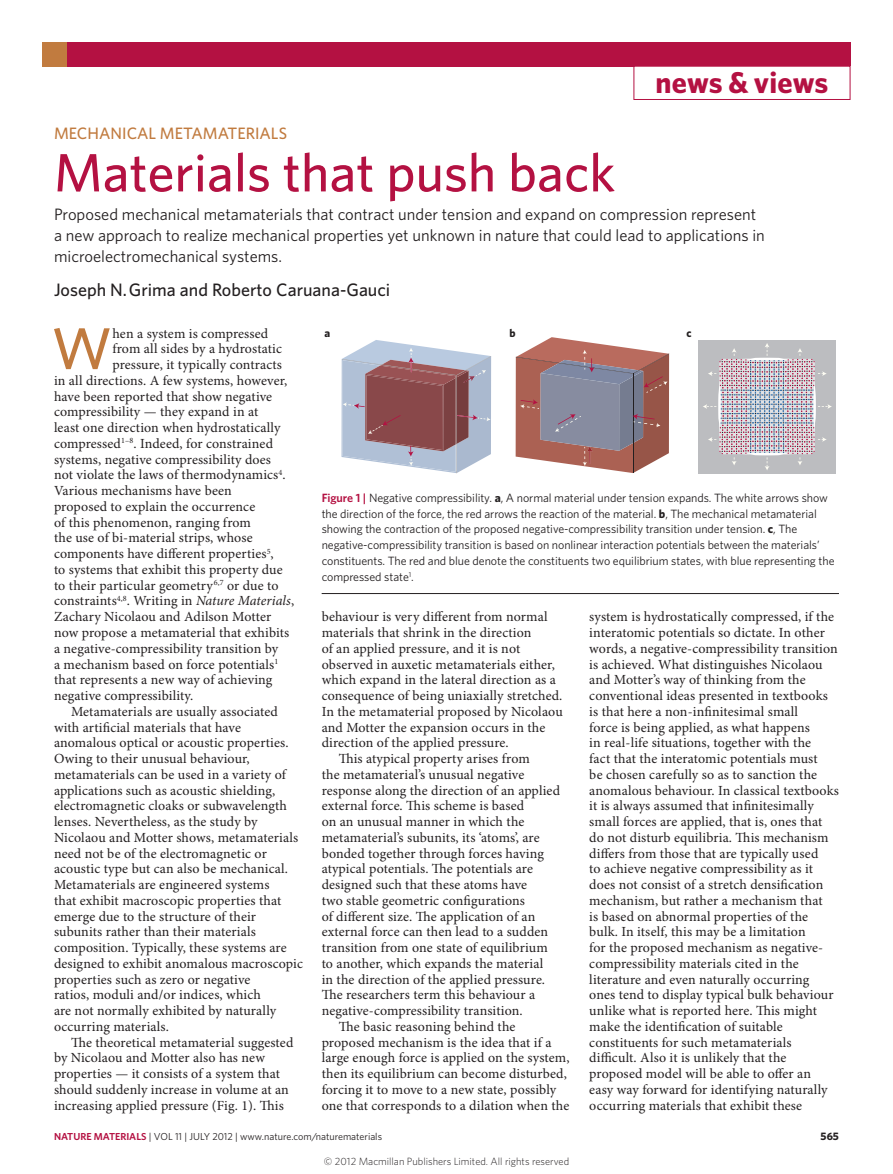
<style>
.page{position:relative;width:893px;height:1174px;background:#fff}
.page>*{position:absolute;margin:0;border:0;box-sizing:border-box;transform-origin:0 0}
.Body_first_w_drop_c{font:500 59.1px "Whitney";color:#c17b3f}
.Title{font:500 54px "Whitney";color:#b41142}
.t1{font:700 30px "Whitney";color:#b41142}
.Author{font:500 18px "Whitney";color:#231f20}
.Standfirst{font:16.5px/21px "Whitney";color:#231f20}
.Subject{font:500 16.5px "Whitney";color:#c17b3f}
.Body_text{font:13.95px/15.8px "Minion Pro";letter-spacing:.01em;color:#231f20}
.Body_first_w_drop_c-2{font:13.95px "Minion Pro";letter-spacing:.01em;color:#231f20}
.Figure_caption{font:12px/15.8px "Whitney";letter-spacing:-.005em;color:#231f20}
.t2{font:700 11.4px "Whitney";color:#231f20}
.t3{font:700 10.8px "Whitney";color:#231f20}
.t4{font:300 10.5px "Whitney";color:#231f20}
.t5{font:10.2px "Whitney";color:#231f20}
.s1{font-style:italic}
.s2{font-weight:600;color:#b41142}
.s3{font-weight:700}
</style>
<div class="page">
<div style="left:43px;top:43px;width:807px;height:24px;background:#b41142"></div>
<div style="left:43px;top:43px;width:24px;height:24px;background:#c17b3f"></div>
<div style="left:633px;top:66px;width:217px;height:34px;border:1px solid #b41142"></div>
<div style="left:699px;top:340px;width:137px;height:133px;background:#bcbdc0"></div>
<svg style="left:703px;top:343px;width:129px;height:127px"></svg>
<svg style="left:341px;top:340px;width:150px;height:133px;background:#ab98a2"></svg>
<svg style="left:516px;top:337px;width:153px;height:136px;background:#a48486"></svg>
<hr style="left:322px;top:593px;width:517px;height:1px;background:#231f20">
<p class="t1" style="left:656px;top:62px;width:174px">news &amp; views</p>
<p class="Subject" style="left:54px;top:122px;width:235px">MECHANICAL METAMATERIALS</p>
<p class="Title" style="left:54px;top:137px;width:563px">Materials that push back</p>
<p class="Standfirst" style="left:54px;top:203px;width:712px">Proposed mechanical metamaterials that contract under tension and expand on compression represent a new approach to realize mechanical properties yet unknown in nature that could lead to applications in microelectromechanical systems.</p>
<p class="Author" style="left:54px;top:278px;width:338px">Joseph N. Grima and Roberto Caruana-Gauci</p>
<p class="t2" style="left:325px;top:326px;width:7px">a</p>
<p class="t2" style="left:686px;top:326px;width:7px">c</p>
<p class="Body_first_w_drop_c" style="left:52px;top:309px;width:62px">W</p>
<p class="Body_first_w_drop_c-2" style="left:112px;top:325px;width:157px">hen a system is compressed</p>
<p class="t2" style="left:510px;top:326px;width:8px">b</p>
<p class="Body_first_w_drop_c-2" style="left:112px;top:340px;width:171px">from all sides by a hydrostatic</p>
<p class="Body_first_w_drop_c-2" style="left:112px;top:356px;width:171px">pressure, it typically contracts</p>
<p class="Body_first_w_drop_c-2" style="left:54px;top:372px;width:235px">in all directions. A few systems, however,</p>
<p class="Body_first_w_drop_c-2" style="left:54px;top:388px;width:220px">have been reported that show negative</p>
<p class="Body_first_w_drop_c-2" style="left:54px;top:403px;width:206px">compressibility — they expand in at</p>
<p class="Body_first_w_drop_c-2" style="left:54px;top:419px;width:228px">least one direction when hydrostatically</p>
<p class="Body_first_w_drop_c-2" style="left:54px;top:435px;width:221px">compressed<sup>1–8</sup>. Indeed, for constrained</p>
<p class="Body_first_w_drop_c-2" style="left:54px;top:451px;width:219px">systems, negative compressibility does</p>
<p class="Body_first_w_drop_c-2" style="left:54px;top:466px;width:233px">not violate the laws of thermodynamics<sup>4</sup>.</p>
<p class="Body_first_w_drop_c-2" style="left:54px;top:482px;width:179px">Various mechanisms have been</p>
<p class="Body_first_w_drop_c-2" style="left:54px;top:498px;width:203px">proposed to explain the occurrence</p>
<p class="Body_first_w_drop_c-2" style="left:54px;top:514px;width:199px">of this phenomenon, ranging from</p>
<p class="Body_first_w_drop_c-2" style="left:54px;top:529px;width:200px">the use of bi-material strips, whose</p>
<p class="Body_first_w_drop_c-2" style="left:54px;top:545px;width:221px">components have different properties<sup>5</sup>,</p>
<p class="Body_first_w_drop_c-2" style="left:54px;top:561px;width:230px">to systems that exhibit this property due</p>
<p class="Body_first_w_drop_c-2" style="left:54px;top:577px;width:226px">to their particular geometry<sup>6,7</sup> or due to</p>
<p class="Body_first_w_drop_c-2" style="left:54px;top:592px;width:242px">constraints<sup>4,8</sup>. Writing in <span class="s1">Nature Materials</span>,</p>
<p class="Body_first_w_drop_c-2" style="left:54px;top:608px;width:219px">Zachary Nicolaou and Adilson Motter</p>
<p class="Body_first_w_drop_c-2" style="left:54px;top:624px;width:237px">now propose a metamaterial that exhibits</p>
<p class="Body_first_w_drop_c-2" style="left:54px;top:640px;width:226px">a negative-compressibility transition by</p>
<p class="Body_first_w_drop_c-2" style="left:54px;top:655px;width:226px">a mechanism based on force potentials<sup>1</sup></p>
<p class="Body_first_w_drop_c-2" style="left:54px;top:671px;width:220px">that represents a new way of achieving</p>
<p class="Body_first_w_drop_c-2" style="left:54px;top:687px;width:141px">negative compressibility.</p>
<p class="Body_text" style="left:54px;top:704px;width:250px;text-indent:17px">Metamaterials are usually associated with artificial materials that have anomalous optical or acoustic properties.<br>Owing to their unusual behaviour, metamaterials can be used in a variety of applications such as acoustic shielding, electromagnetic cloaks or subwavelength lenses. Nevertheless, as the study by Nicolaou and Motter shows, metamaterials need not be of the electromagnetic or acoustic type but can also be mechanical.<br>Metamaterials are engineered systems<br>that exhibit macroscopic properties that emerge due to the structure of their subunits rather than their materials composition. Typically, these systems are designed to exhibit anomalous macroscopic properties such as zero or negative<br>ratios, moduli and/or indices, which<br>are not normally exhibited by naturally occurring materials.</p>
<p class="Body_text" style="left:54px;top:1034px;width:241px;text-indent:17px">The theoretical metamaterial suggested by Nicolaou and Motter also has new properties — it consists of a system that should suddenly increase in volume at an increasing applied pressure (Fig. 1). This</p>
<p class="Figure_caption" style="left:322px;top:489px;width:514px"><span class="s2">Figure 1 |</span> Negative compressibility. <span class="s3">a</span>, A normal material under tension expands. The white arrows show the direction of the force, the red arrows the reaction of the material. <span class="s3">b</span>, The mechanical metamaterial showing the contraction of the proposed negative-compressibility transition under tension. <span class="s3">c</span>, The negative-compressibility transition is based on nonlinear interaction potentials between the materials’ constituents. The red and blue denote the constituents two equilibrium states, with blue representing the compressed state<sup>1</sup>.</p>
<p class="Body_text" style="left:322px;top:609px;width:243px">behaviour is very different from normal materials that shrink in the direction<br>of an applied pressure, and it is not observed in auxetic metamaterials either, which expand in the lateral direction as a consequence of being uniaxially stretched.<br>In the metamaterial proposed by Nicolaou and Motter the expansion occurs in the direction of the applied pressure.</p>
<p class="Body_text" style="left:322px;top:751px;width:240px;text-indent:17px">This atypical property arises from<br>the metamaterial’s unusual negative response along the direction of an applied external force. This scheme is based<br>on an unusual manner in which the metamaterial’s subunits, its ‘atoms’, are bonded together through forces having atypical potentials. The potentials are designed such that these atoms have<br>two stable geometric configurations<br>of different size. The application of an external force can then lead to a sudden transition from one state of equilibrium to another, which expands the material<br>in the direction of the applied pressure.<br>The researchers term this behaviour a negative-compressibility transition.</p>
<p class="Body_text" style="left:322px;top:1019px;width:250px;text-indent:17px">The basic reasoning behind the proposed mechanism is the idea that if a large enough force is applied on the system, then its equilibrium can become disturbed, forcing it to move to a new state, possibly one that corresponds to a dilation when the</p>
<p class="Body_text" style="left:589px;top:609px;width:251px">system is hydrostatically compressed, if the interatomic potentials so dictate. In other words, a negative-compressibility transition is achieved. What distinguishes Nicolaou and Motter’s way of thinking from the conventional ideas presented in textbooks is that here a non-infinitesimal small<br>force is being applied, as what happens<br>in real-life situations, together with the<br>fact that the interatomic potentials must<br>be chosen carefully so as to sanction the anomalous behaviour. In classical textbooks it is always assumed that infinitesimally small forces are applied, that is, ones that do not disturb equilibria. This mechanism differs from those that are typically used<br>to achieve negative compressibility as it does not consist of a stretch densification mechanism, but rather a mechanism that<br>is based on abnormal properties of the bulk. In itself, this may be a limitation<br>for the proposed mechanism as negative&shy;compressibility materials cited in the literature and even naturally occurring<br>ones tend to display typical bulk behaviour unlike what is reported here. This might make the identification of suitable constituents for such metamaterials difficult. Also it is unlikely that the proposed model will be able to offer an<br>easy way forward for identifying naturally occurring materials that exhibit these</p>
<p class="t5" style="left:54px;top:1129px;width:330px"><span class="s2">NATURE MATERIALS</span> | VOL 11 | JULY 2012 | www.nature.com/naturematerials</p>
<p class="t3" style="left:821px;top:1129px;width:20px">565</p>
<p class="t4" style="left:324px;top:1154px;width:247px">© 2012 Macmillan Publishers Limited. All rights reserved</p>
</div>
